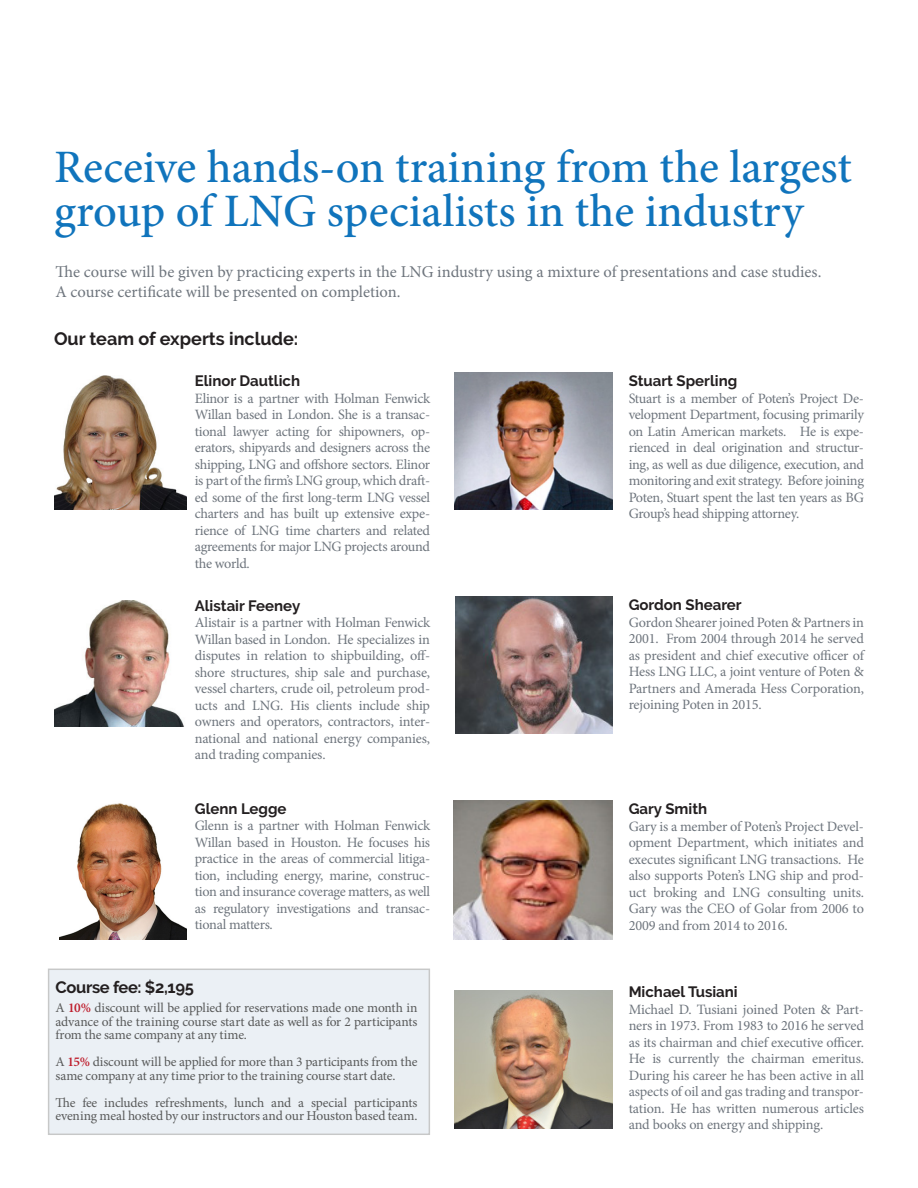
<style>
.page{position:relative;width:918px;height:1188px;background:#fff}
.page>*{position:absolute;margin:0;border:0;box-sizing:border-box;transform-origin:0 0}
.t1{font:500 46.5px/43.5px "Minion Pro";color:#1074bc}
.t2{font:700 18px "Raleway";color:#231f20}
.bODY_tEST{font:16.5px "Minion Pro";color:#6e757d}
.mAIN_hEADERS{font:700 16.5px "Raleway";letter-spacing:-.02em;color:#231f20}
.bODY_tEST-2{font:700 15px "Raleway";color:#231f20}
.bODY_tEST-3{font:14.25px/16.5px "Minion Pro";letter-spacing:-.015em;color:#6e757d;text-align:justify}
.bODY_tEST-4{font:13.5px/13.5px "Minion Pro";letter-spacing:-.01em;color:#585959}
.s1{font-weight:600;color:#be1d2c}
</style>
<div class="page">
<div style="left:48px;top:969px;width:382px;height:166px;background:#ebf0f5"></div>
<img style="left:454px;top:372px;width:159px;height:137px">
<img style="left:54px;top:600px;width:130px;height:127px">
<img style="left:54px;top:375px;width:132px;height:134px">
<img style="left:454px;top:800px;width:159px;height:140px">
<img style="left:454px;top:991px;width:159px;height:137px">
<img style="left:455px;top:596px;width:158px;height:138px">
<img style="left:59px;top:803px;width:127px;height:137px">
<p class="t1" style="left:54px;top:146px;width:800px">Receive hands-on training from the largest group of LNG specialists in the industry</p>
<p class="bODY_tEST" style="left:55px;top:261px;width:767px">The course will be given by practicing experts in the LNG industry using a mixture of presentations and case studies.</p>
<p class="bODY_tEST" style="left:55px;top:281px;width:347px">A course certificate will be presented on completion.</p>
<p class="t2" style="left:54px;top:329px;width:246px">Our team of experts include:</p>
<p class="bODY_tEST-2" style="left:629px;top:372px;width:110px">Stuart Sperling</p>
<p class="bODY_tEST-3" style="left:629px;top:390px;width:237px">Stuart is a member of Poten’s Project De&shy;velopment Department, focusing primarily on Latin American markets. He is expe&shy;rienced in deal origination and structur&shy;ing, as well as due diligence, execution, and monitoring and exit strategy. Before joining Poten, Stuart spent the last ten years as BG Group’s head shipping attorney.</p>
<p class="bODY_tEST-2" style="left:195px;top:372px;width:107px">Elinor Dautlich</p>
<p class="bODY_tEST-3" style="left:195px;top:390px;width:237px">Elinor is a partner with Holman Fenwick Willan based in London. She is a transac&shy;tional lawyer acting for shipowners, op&shy;erators, shipyards and designers across the shipping, LNG and offshore sectors. Elinor is part of the firm’s LNG group, which draft&shy;ed some of the first long-term LNG vessel charters and has built up extensive expe&shy;rience of LNG time charters and related agreements for major LNG projects around the world.</p>
<p class="bODY_tEST-2" style="left:195px;top:597px;width:107px">Alistair Feeney</p>
<p class="bODY_tEST-3" style="left:195px;top:614px;width:237px">Alistair is a partner with Holman Fenwick Willan based in London. He specializes in disputes in relation to shipbuilding, off&shy;shore structures, ship sale and purchase, vessel charters, crude oil, petroleum prod&shy;ucts and LNG. His clients include ship owners and operators, contractors, inter&shy;national and national energy companies, and trading companies.</p>
<p class="bODY_tEST-2" style="left:195px;top:800px;width:93px">Glenn Legge</p>
<p class="bODY_tEST-3" style="left:195px;top:817px;width:237px">Glenn is a partner with Holman Fenwick Willan based in Houston. He focuses his practice in the areas of commercial litiga&shy;tion, including energy, marine, construc&shy;tion and insurance coverage matters, as well as regulatory investigations and transac&shy;tional matters.</p>
<p class="mAIN_hEADERS" style="left:55px;top:978px;width:140px">Course fee: $2,195</p>
<p class="bODY_tEST-4" style="left:55px;top:1001px;width:364px;text-align:justify">A <span class="s1">10%</span> discount will be applied for reservations made one month in advance of the training course start date as well as for 2 participants from the same company at any time.</p>
<p class="bODY_tEST-4" style="left:55px;top:1055px;width:364px">A <span class="s1">15%</span> discount will be applied for more than 3 participants from the same company at any time prior to the training course start date.</p>
<p class="bODY_tEST-4" style="left:55px;top:1096px;width:364px">The fee includes refreshments, lunch and a special participants evening meal hosted by our instructors and our Houston based team.</p>
<p class="bODY_tEST-2" style="left:629px;top:596px;width:114px">Gordon Shearer</p>
<p class="bODY_tEST-3" style="left:629px;top:614px;width:237px">Gordon Shearer joined Poten &amp; Partners in 2001. From 2004 through 2014 he served as president and chief executive officer of Hess LNG LLC, a joint venture of Poten &amp; Partners and Amerada Hess Corporation, rejoining Poten in 2015.</p>
<p class="bODY_tEST-2" style="left:629px;top:801px;width:80px">Gary Smith</p>
<p class="bODY_tEST-3" style="left:629px;top:818px;width:237px">Gary is a member of Poten’s Project Devel&shy;opment Department, which initiates and executes significant LNG transactions. He also supports Poten’s LNG ship and prod&shy;uct broking and LNG consulting units.<br>Gary was the CEO of Golar from 2006 to 2009 and from 2014 to 2016.</p>
<p class="bODY_tEST-2" style="left:629px;top:983px;width:111px">Michael Tusiani</p>
<p class="bODY_tEST-3" style="left:629px;top:1001px;width:237px">Michael D. Tusiani joined Poten &amp; Part&shy;ners in 1973. From 1983 to 2016 he served as its chairman and chief executive officer.<br>He is currently the chairman emeritus.<br>During his career he has been active in all aspects of oil and gas trading and transpor&shy;tation. He has written numerous articles and books on energy and shipping.</p>
</div>
